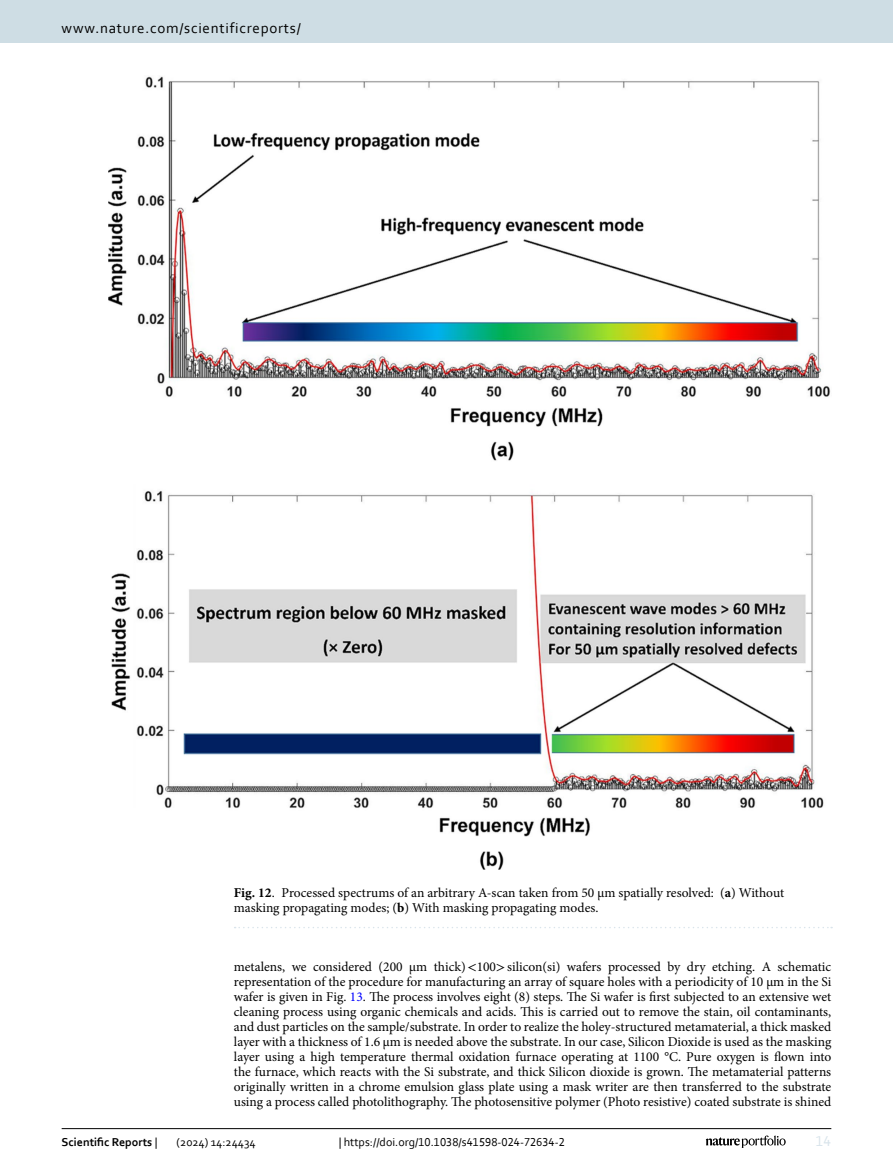
<style>
.page{position:relative;width:893px;height:1174px;background:#fff}
.page>*{position:absolute;margin:0;border:0;box-sizing:border-box;transform-origin:0 0}
.t1{font:15px "Corbel";letter-spacing:.05em;color:#000}
.t2{font:15px "Corbel";color:#d9e4eb}
.Body_Text{font:13.5px/15px "Minion Pro";letter-spacing:-.005em;color:#000;text-align:justify}
.Figure_Caption{font:13.5px/15px "Minion Pro";color:#000}
.t3{font:12px "Corbel";color:#000}
.t4{font:700 12px "Corbel";color:#000}
.s1{font-weight:700}
.s2{font-family:"STIX"}
.s3{color:#00f}
.s4{font-weight:400}
</style>
<div class="page">
<img style="left:108px;top:76px;width:723px;height:793px">
<svg style="left:235px;top:927px;width:597px;height:1px"></svg>
<hr style="left:62px;top:1128px;width:769px;height:1px;background:#000">
<svg style="left:706px;top:1135px;width:80px;height:12px"></svg>
<div style="left:0;top:0;width:893px;height:43px;background:#cedde4"></div>
<p class="t1" style="left:62px;top:18px;width:241px">www.nature.com/scientificreports/</p>
<p class="Figure_Caption" style="left:234px;top:885px;width:552px"><span class="s1">Fig. 12</span>. Processed spectrums of an arbitrary A-scan taken from 50 μm spatially resolved: (<span class="s1">a</span>) Without masking propagating modes; (<span class="s1">b</span>) With masking propagating modes.</p>
<p class="Body_Text" style="left:234px;top:958px;width:599px">metalens, we considered (200 μm thick)<span class="s2">&lt;</span>100<span class="s2">&gt;</span>silicon(si) wafers processed by dry etching. A schematic representation of the procedure for manufacturing an array of square holes with a periodicity of 10 μm in the Si wafer is given in Fig. <span class="s3">13</span>. The process involves eight (8) steps. The Si wafer is first subjected to an extensive wet cleaning process using organic chemicals and acids. This is carried out to remove the stain, oil contaminants, and dust particles on the sample/substrate. In order to realize the holey-structured metamaterial, a thick masked layer with a thickness of 1.6 μm is needed above the substrate. In our case, Silicon Dioxide is used as the masking layer using a high temperature thermal oxidation furnace operating at 1100 °C. Pure oxygen is flown into the furnace, which reacts with the Si substrate, and thick Silicon dioxide is grown. The metamaterial patterns originally written in a chrome emulsion glass plate using a mask writer are then transferred to the substrate using a process called photolithography. The photosensitive polymer (Photo resistive) coated substrate is shined</p>
<p class="t4" style="left:62px;top:1134px;width:97px">Scientific Reports <span class="s4">|</span></p>
<p class="t3" style="left:177px;top:1134px;width:81px">(2024) 14:24434</p>
<p class="t3" style="left:339px;top:1134px;width:228px">| https://doi.org/10.1038/s41598-024-72634-2</p>
<p class="t2" style="left:816px;top:1132px;width:17px">14</p>
</div>
